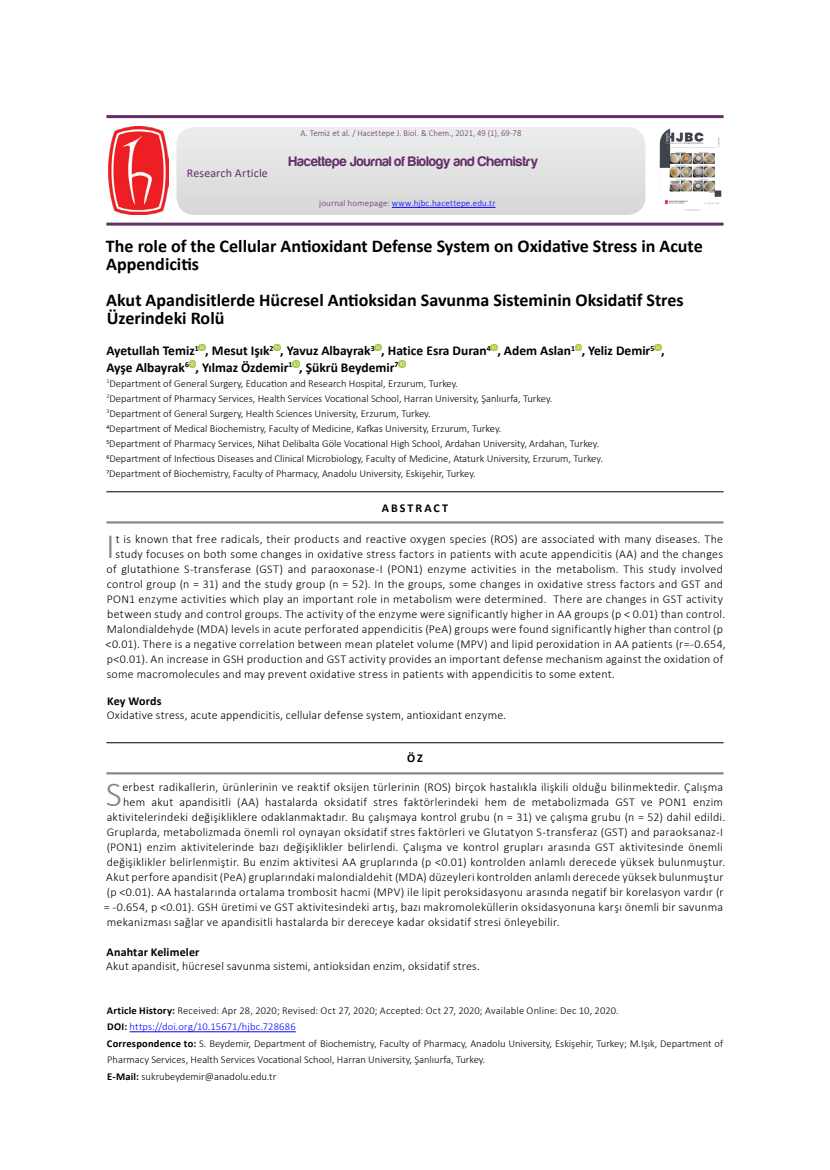
<style>
.page{position:relative;width:830px;height:1170px;background:#fff}
.page>*{position:absolute;margin:0;border:0;box-sizing:border-box;transform-origin:0 0}
.t1{font:300 35.7px "Calibri";color:#878787}
.t2{font:700 18px/18px "Calibri";color:#000}
.t3{font:14.25px "Harabara";letter-spacing:.015em;color:#642e68}
.t4{font:700 13.5px/16.2px "Calibri";color:#000}
.t5{font:300 12px "Calibri";letter-spacing:.02em;color:#000}
.t6{font:700 12px "Calibri";letter-spacing:.015em;color:#000}
.t7{font:12px "Calibri";letter-spacing:.015em;color:#642e68}
.t8{font:700 12px "Calibri";letter-spacing:.17em;color:#000}
.t9{font:300 10.5px/15px "Calibri";color:#000}
.t10{font:300 9px "Calibri";letter-spacing:.015em;color:#642e68}
.t11{font:300 9px "Calibri";letter-spacing:.02em;color:#00f}
.s1{color:#642e68}
.s2{font-weight:700}
.s3{color:#00f}
</style>
<div class="page">
<svg style="left:199px;top:344px;width:6px;height:7px"></svg>
<svg style="left:273px;top:344px;width:7px;height:7px"></svg>
<svg style="left:374px;top:344px;width:7px;height:7px"></svg>
<svg style="left:490px;top:344px;width:7px;height:7px"></svg>
<svg style="left:575px;top:344px;width:6px;height:7px"></svg>
<svg style="left:654px;top:344px;width:6px;height:7px"></svg>
<svg style="left:189px;top:360px;width:6px;height:7px"></svg>
<svg style="left:292px;top:360px;width:7px;height:7px"></svg>
<svg style="left:398px;top:360px;width:7px;height:7px"></svg>
<hr style="left:106px;top:742px;width:617px;height:1px;background:#000">
<hr style="left:106px;top:772px;width:617px;height:2px;background:#878787">
<hr style="left:106px;top:491px;width:617px;height:1px;background:#000">
<hr style="left:106px;top:521px;width:617px;height:2px;background:#878787">
<hr style="left:129px;top:1031px;width:166px;height:1px;background:#00f">
<img style="left:108px;top:127px;width:60px;height:88px">
<img style="left:659px;top:128px;width:63px;height:83px">
<hr style="left:106px;top:115px;width:617px;height:3px;background:#642e68">
<hr style="left:106px;top:222px;width:617px;height:3px;background:#642e68">
<hr style="left:391px;top:207px;width:104px;height:1px;background:#00f">
<p class="t7" style="left:187px;top:165px;width:83px">Research Article</p>
<p class="t10" style="left:300px;top:127px;width:222px">A. Temiz et al. / Hacettepe J. Biol. &amp; Chem., 2021, 49 (1), 69-78</p>
<p class="t3" style="left:289px;top:154px;width:251px">Hacettepe Journal of Biology and Chemistry</p>
<p class="t11" style="left:319px;top:198px;width:178px"><span class="s1">journal homepage:</span> www.hjbc.hacettepe.edu.tr</p>
<h2 class="t2" style="left:106px;top:236px;width:598px">The role of the Cellular Antioxidant Defense System on Oxidative Stress in Acute<br>Appendicitis</h2>
<h2 class="t2" style="left:106px;top:290px;width:578px">Akut Apandisitlerde Hücresel Antioksidan Savunma Sisteminin Oksidatif Stres<br>Üzerindeki Rolü</h2>
<p class="t4" style="left:106px;top:342px;width:559px">Ayetullah Temiz<sup>1</sup> , Mesut Işık<sup>2</sup> , Yavuz Albayrak<sup>3</sup> , Hatice Esra Duran<sup>4</sup> , Adem Aslan<sup>1</sup> , Yeliz Demir<sup>5</sup> ,<br>Ayşe Albayrak<sup>6</sup> , Yılmaz Özdemir<sup>1</sup> , Şükrü Beydemir<sup>7</sup></p>
<p class="t9" style="left:106px;top:375px;width:497px"><sup>1</sup>Department of General Surgery, Education and Research Hospital, Erzurum, Turkey.<br><sup>2</sup>Department of Pharmacy Services, Health Services Vocational School, Harran University, Şanlıurfa, Turkey.<br><sup>3</sup>Department of General Surgery, Health Sciences University, Erzurum, Turkey.<br>4Department of Medical Biochemistry, Faculty of Medicine, Kafkas University, Erzurum, Turkey.<br>5Department of Pharmacy Services, Nihat Delibalta Göle Vocational High School, Ardahan University, Ardahan, Turkey.<br>6Department of Infectious Diseases and Clinical Microbiology, Faculty of Medicine, Ataturk University, Erzurum, Turkey.<br>7Department of Biochemistry, Faculty of Pharmacy, Anadolu University, Eskişehir, Turkey.</p>
<p class="t8" style="left:381px;top:499px;width:68px">ABSTRACT</p>
<h1 class="t1" style="left:106px;top:524px;width:10px">I</h1>
<p class="t5" style="left:116px;top:531px;width:608px">t is known that free radicals, their products and reactive oxygen species (ROS) are associated with many diseases. The</p>
<p class="t5" style="left:115px;top:546px;width:609px">study focuses on both some changes in oxidative stress factors in patients with acute appendicitis (AA) and the changes</p>
<p class="t5" style="left:106px;top:561px;width:617px">of glutathione S-transferase (GST) and paraoxonase-I (PON1) enzyme activities in the metabolism. This study involved</p>
<p class="t5" style="left:107px;top:576px;width:617px">control group (n = 31) and the study group (n = 52). In the groups, some changes in oxidative stress factors and GST and</p>
<p class="t5" style="left:107px;top:591px;width:617px">PON1 enzyme activities which play an important role in metabolism were determined. There are changes in GST activity</p>
<p class="t5" style="left:107px;top:606px;width:619px">between study and control groups. The activity of the enzyme were significantly higher in AA groups (p &lt; 0.01) than control.</p>
<p class="t5" style="left:107px;top:621px;width:617px">Malondialdehyde (MDA) levels in acute perforated appendicitis (PeA) groups were found significantly higher than control (p</p>
<p class="t5" style="left:106px;top:636px;width:621px">&lt;0.01). There is a negative correlation between mean platelet volume (MPV) and lipid peroxidation in AA patients (r=-0.654,</p>
<p class="t5" style="left:107px;top:651px;width:617px">p&lt;0.01). An increase in GSH production and GST activity provides an important defense mechanism against the oxidation of</p>
<p class="t5" style="left:107px;top:666px;width:509px">some macromolecules and may prevent oxidative stress in patients with appendicitis to some extent.</p>
<p class="t6" style="left:107px;top:692px;width:56px">Key Words</p>
<p class="t5" style="left:107px;top:707px;width:401px">Oxidative stress, acute appendicitis, cellular defense system, antioxidant enzyme.</p>
<p class="t6" style="left:407px;top:750px;width:17px">ÖZ</p>
<h1 class="t1" style="left:106px;top:772px;width:18px">S</h1>
<p class="t5" style="left:122px;top:779px;width:601px">erbest radikallerin, ürünlerinin ve reaktif oksijen türlerinin (ROS) birçok hastalıkla ilişkili olduğu bilinmektedir. Çalışma</p>
<p class="t5" style="left:123px;top:794px;width:601px">hem akut apandisitli (AA) hastalarda oksidatif stres faktörlerindeki hem de metabolizmada GST ve PON1 enzim</p>
<p class="t5" style="left:107px;top:809px;width:619px">aktivitelerindeki değişikliklere odaklanmaktadır. Bu çalışmaya kontrol grubu (n = 31) ve çalışma grubu (n = 52) dahil edildi.</p>
<p class="t5" style="left:107px;top:824px;width:617px">Gruplarda, metabolizmada önemli rol oynayan oksidatif stres faktörleri ve Glutatyon S-transferaz (GST) and paraoksanaz-I</p>
<p class="t5" style="left:107px;top:839px;width:617px">(PON1) enzim aktivitelerinde bazı değişiklikler belirlendi. Çalışma ve kontrol grupları arasında GST aktivitesinde önemli</p>
<p class="t5" style="left:107px;top:854px;width:619px">değişiklikler belirlenmiştir. Bu enzim aktivitesi AA gruplarında (p &lt;0.01) kontrolden anlamlı derecede yüksek bulunmuştur.</p>
<p class="t5" style="left:106px;top:869px;width:618px">Akut perfore apandisit (PeA) gruplarındaki malondialdehit (MDA) düzeyleri kontrolden anlamlı derecede yüksek bulunmuştur</p>
<p class="t5" style="left:107px;top:884px;width:618px">(p &lt;0.01). AA hastalarında ortalama trombosit hacmi (MPV) ile lipit peroksidasyonu arasında negatif bir korelasyon vardır (r</p>
<p class="t5" style="left:104px;top:899px;width:620px">= -0.654, p &lt;0.01). GSH üretimi ve GST aktivitesindeki artış, bazı makromoleküllerin oksidasyonuna karşı önemli bir savunma</p>
<p class="t5" style="left:107px;top:914px;width:454px">mekanizması sağlar ve apandisitli hastalarda bir dereceye kadar oksidatif stresi önleyebilir.</p>
<p class="t6" style="left:106px;top:943px;width:94px">Anahtar Kelimeler</p>
<p class="t5" style="left:106px;top:958px;width:375px">Akut apandisit, hücresel savunma sistemi, antioksidan enzim, oksidatif stres.</p>
<p class="t9" style="left:107px;top:1001px;width:617px;line-height:16.5px"><span class="s2">Article History:</span> Received: Apr 28, 2020; Revised: Oct 27, 2020; Accepted: Oct 27, 2020; Available Online: Dec 10, 2020.<br><span class="s2">DOI:</span> <span class="s3">https://doi.org/10.15671/hjbc.728686<br></span><span class="s2">Correspondence to:</span> S. Beydemir, Department of Biochemistry, Faculty of Pharmacy, Anadolu University, Eskişehir, Turkey; M.Işık, Department of Pharmacy Services, Health Services Vocational School, Harran University, Şanlıurfa, Turkey.<br><span class="s2">E-Mail:</span> sukrubeydemir@anadolu.edu.tr</p>
</div>
